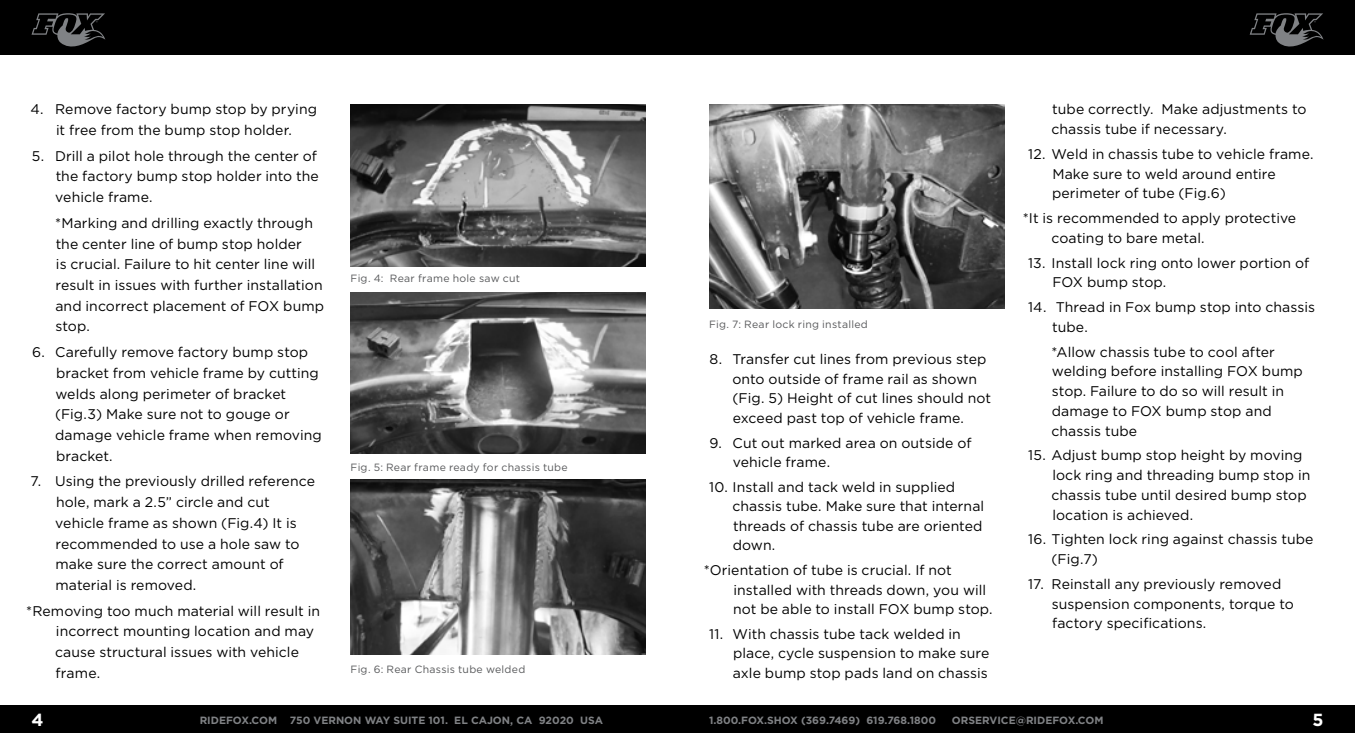
<style>
.page{position:relative;width:1355px;height:733px;background:#fff}
.page>*{position:absolute;margin:0;border:0;box-sizing:border-box;transform-origin:0 0}
.t1{font:700 17.5px "Gotham";color:#fff}
.t2{font:14px/20.7px "Gotham";letter-spacing:.005em;color:#000}
.t3{font:10.5px "Gotham";letter-spacing:.025em;color:#58595b}
.t4{font:700 10.5px "Gotham";color:#808285}
</style>
<div class="page">
<img style="left:350px;top:104px;width:296px;height:163px">
<img style="left:350px;top:292px;width:296px;height:161px">
<img style="left:350px;top:479px;width:296px;height:175px">
<img style="left:709px;top:104px;width:295px;height:204px">
<div style="left:0;top:705px;width:677px;height:27px;background:#000"></div>
<div style="left:662px;top:705px;width:692px;height:27px;background:#000"></div>
<div style="left:662px;top:0;width:692px;height:55px;background:#000"></div>
<div style="left:0;top:0;width:677px;height:55px;background:#000"></div>
<svg style="left:32px;top:13px;width:73px;height:34px"></svg>
<svg style="left:1249px;top:13px;width:74px;height:34px"></svg>
<p class="t2" style="left:30px;top:99px;width:288px;text-align:center">4. Remove factory bump stop by prying it free from the bump stop holder.</p>
<p class="t2" style="left:55px;top:145px;width:265px;text-indent:-23px">5. Drill a pilot hole through the center of the factory bump stop holder into the vehicle frame.</p>
<p class="t2" style="left:55px;top:212px;width:270px">*Marking and drilling exactly through the center line of bump stop holder<br>is crucial. Failure to hit center line will result in issues with further installation and incorrect placement of FOX bump stop.</p>
<p class="t2" style="left:55px;top:341px;width:268px;text-indent:-23px">6. Carefully remove factory bump stop bracket from vehicle frame by cutting welds along perimeter of bracket (Fig.3) Make sure not to gouge or damage vehicle frame when removing bracket.</p>
<p class="t2" style="left:55px;top:470px;width:261px;text-indent:-25px">7. Using the previously drilled reference hole, mark a 2.5” circle and cut vehicle frame as shown (Fig.4) It is recommended to use a hole saw to make sure the correct amount of material is removed.</p>
<p class="t2" style="left:55px;top:600px;width:267px;text-indent:-29px">*Removing too much material will result in incorrect mounting location and may cause structural issues with vehicle frame.</p>
<p class="t3" style="left:350px;top:273px;width:171px">Fig. 4: Rear frame hole saw cut</p>
<p class="t3" style="left:350px;top:461px;width:219px">Fig. 5: Rear frame ready for chassis tube</p>
<p class="t3" style="left:350px;top:663px;width:176px">Fig. 6: Rear Chassis tube welded</p>
<p class="t3" style="left:709px;top:318px;width:160px">Fig. 7: Rear lock ring installed</p>
<p class="t2" style="left:732px;top:349px;width:260px;line-height:19.6px;text-indent:-23px">8. Transfer cut lines from previous step onto outside of frame rail as shown (Fig. 5) Height of cut lines should not exceed past top of vehicle frame.</p>
<p class="t2" style="left:733px;top:432px;width:240px;line-height:19.6px;text-indent:-23px">9. Cut out marked area on outside of vehicle frame.</p>
<p class="t2" style="left:732px;top:476px;width:253px;line-height:19.6px;text-indent:-23px">10. Install and tack weld in supplied chassis tube. Make sure that internal threads of chassis tube are oriented down.</p>
<p class="t2" style="left:733px;top:560px;width:261px;line-height:19.6px;text-indent:-29px">*Orientation of tube is crucial. If not installed with threads down, you will not be able to install FOX bump stop.</p>
<p class="t2" style="left:733px;top:623px;width:258px;line-height:19.6px;text-indent:-24px">11. With chassis tube tack welded in place, cycle suspension to make sure axle bump stop pads land on chassis</p>
<p class="t2" style="left:1051px;top:99px;width:256px;line-height:19.8px">tube correctly. Make adjustments to chassis tube if necessary.</p>
<p class="t2" style="left:1052px;top:144px;width:263px;line-height:19.8px;text-indent:-24px">12. Weld in chassis tube to vehicle frame.<br>Make sure to weld around entire perimeter of tube (Fig.6)</p>
<p class="t2" style="left:1051px;top:208px;width:246px;line-height:19.8px;text-indent:-29px">*It is recommended to apply protective coating to bare metal.</p>
<p class="t2" style="left:1052px;top:252px;width:258px;line-height:19.8px;text-indent:-24px">13. Install lock ring onto lower portion of<br>FOX bump stop.</p>
<p class="t2" style="left:1052px;top:297px;width:264px;line-height:19.8px;text-indent:-24px">14. Thread in Fox bump stop into chassis tube.</p>
<p class="t2" style="left:1051px;top:341px;width:253px;line-height:19.8px">*Allow chassis tube to cool after welding before installing FOX bump stop. Failure to do so will result in damage to FOX bump stop and chassis tube</p>
<p class="t2" style="left:1051px;top:445px;width:260px;line-height:19.8px;text-indent:-23px">15. Adjust bump stop height by moving lock ring and threading bump stop in chassis tube until desired bump stop location is achieved.</p>
<p class="t2" style="left:1051px;top:529px;width:263px;line-height:19.8px;text-indent:-23px">16. Tighten lock ring against chassis tube (Fig.7)</p>
<p class="t2" style="left:1051px;top:573px;width:244px;line-height:19.8px;text-indent:-24px">17. Reinstall any previously removed suspension components, torque to factory specifications.</p>
<p class="t1" style="left:32px;top:710px;width:14px">4</p>
<p class="t4" style="left:200px;top:713px;width:405px">RIDEFOX.COM 750 VERNON WAY SUITE 101. EL CAJON, CA 92020 USA</p>
<p class="t4" style="left:709px;top:713px;width:228px">1.800.FOX.SHOX (369.7469) 619.768.1800</p>
<p class="t4" style="left:951px;top:713px;width:153px">ORSERVICE@RIDEFOX.COM</p>
<p class="t1" style="left:1312px;top:710px;width:13px">5</p>
</div>
